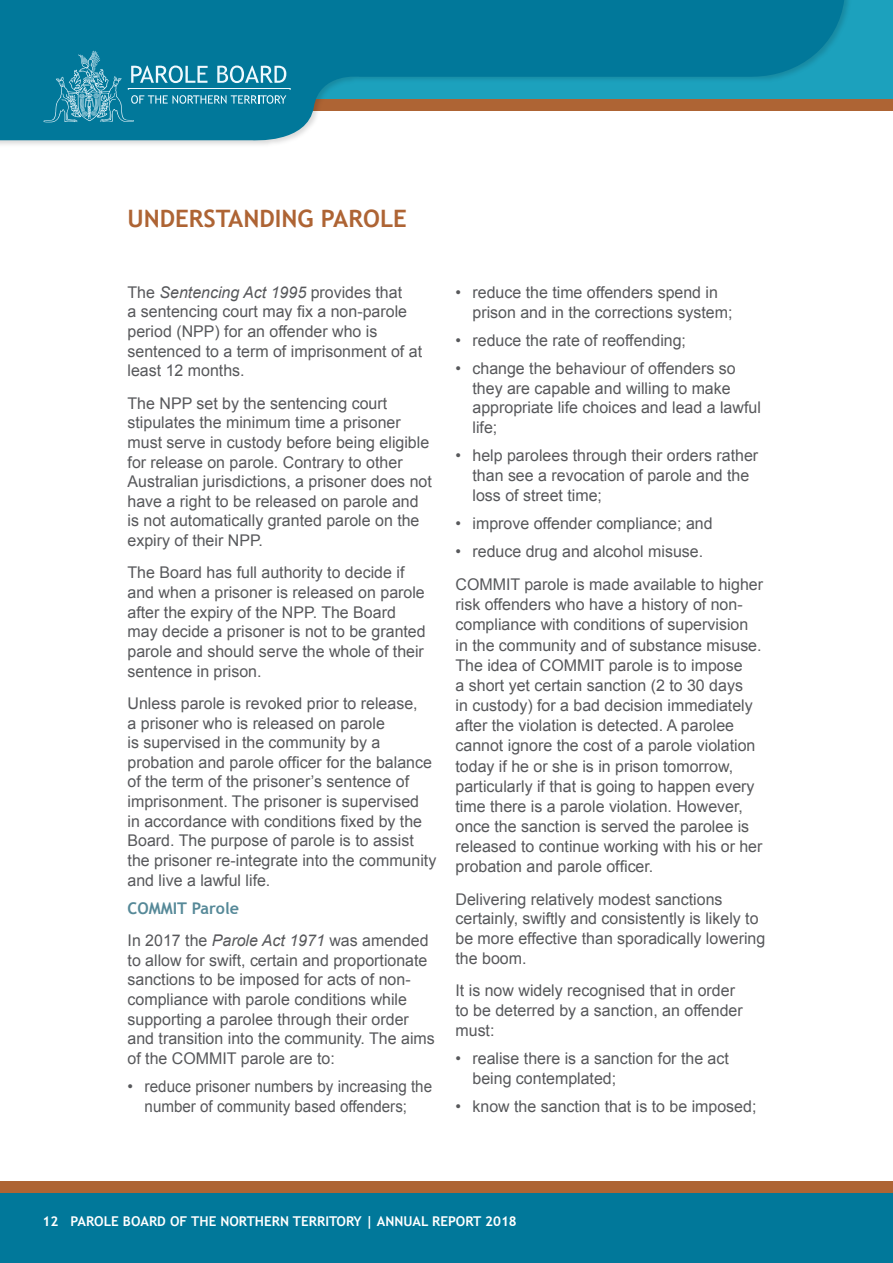
<style>
.page{position:relative;width:893px;height:1263px;background:#fff}
.page>*{position:absolute;margin:0;border:0;box-sizing:border-box;transform-origin:0 0}
.t1{font:700 24px "Trebuchet MS";color:#ae6434}
.t2{font:16.2px/19.6px "Arial";color:#57585b}
.t3{font:700 16.2px "Trebuchet MS";color:#568998}
.t4{font:700 13.5px "Trebuchet MS";color:#fff}
.s1{font-style:italic}
</style>
<div class="page">
<div style="left:0;top:0;width:893px;height:105px;background:#1ca1bd"></div>
<div style="left:0;top:99px;width:893px;height:11px;background:#ae6434"></div>
<svg style="left:0;top:0;width:844px;height:144px;fill:#01789a"></svg>
<svg style="left:43px;top:51px;width:248px;height:71px;background:#248ba8"></svg>
<div style="left:0;top:1185px;width:893px;height:78px;background:#01789a"></div>
<div style="left:0;top:1181px;width:893px;height:11px;background:#ae6434"></div>
<p class="t1" style="left:128px;top:204px;width:281px">UNDERSTANDING PAROLE</p>
<p class="t2" style="left:128px;top:282px;width:296px">The <span class="s1">Sentencing Act 1995</span> provides that<br>a sentencing court may fix a non-parole period (NPP) for an offender who is sentenced to a term of imprisonment of at least 12 months.</p>
<p class="t2" style="left:128px;top:393px;width:306px">The NPP set by the sentencing court stipulates the minimum time a prisoner must serve in custody before being eligible for release on parole. Contrary to other Australian jurisdictions, a prisoner does not have a right to be released on parole and is not automatically granted parole on the expiry of their NPP.</p>
<p class="t2" style="left:128px;top:563px;width:300px">The Board has full authority to decide if and when a prisoner is released on parole after the expiry of the NPP. The Board may decide a prisoner is not to be granted parole and should serve the whole of their sentence in prison.</p>
<p class="t2" style="left:128px;top:694px;width:310px">Unless parole is revoked prior to release,<br>a prisoner who is released on parole<br>is supervised in the community by a probation and parole officer for the balance of the term of the prisoner’s sentence of imprisonment. The prisoner is supervised<br>in accordance with conditions fixed by the Board. The purpose of parole is to assist the prisoner re-integrate into the community and live a lawful life.</p>
<p class="t3" style="left:128px;top:898px;width:113px">COMMIT Parole</p>
<p class="t2" style="left:128px;top:931px;width:309px">In 2017 the <span class="s1">Parole Act 1971</span> was amended to allow for swift, certain and proportionate sanctions to be imposed for acts of non&shy;compliance with parole conditions while supporting a parolee through their order and transition into the community. The aims of the COMMIT parole are to:</p>
<p class="t2" style="left:128px;top:1077px;width:306px;text-align:center">• reduce prisoner numbers by increasing the number of community based offenders;</p>
<p class="t2" style="left:472px;top:282px;width:261px;text-indent:-17px">• reduce the time offenders spend in prison and in the corrections system;</p>
<p class="t2" style="left:455px;top:330px;width:232px">• reduce the rate of reoffending;</p>
<p class="t2" style="left:472px;top:359px;width:290px;text-indent:-17px">• change the behaviour of offenders so they are capable and willing to make appropriate life choices and lead a lawful life;</p>
<p class="t2" style="left:472px;top:446px;width:287px;text-indent:-17px">• help parolees through their orders rather than see a revocation of parole and the loss of street time;</p>
<p class="t2" style="left:455px;top:514px;width:259px">• improve offender compliance; and</p>
<p class="t2" style="left:455px;top:542px;width:249px">• reduce drug and alcohol misuse.</p>
<p class="t2" style="left:455px;top:574px;width:309px;line-height:20.1px">COMMIT parole is made available to higher risk offenders who have a history of non&shy;compliance with conditions of supervision in the community and of substance misuse.<br>The idea of COMMIT parole is to impose<br>a short yet certain sanction (2 to 30 days<br>in custody) for a bad decision immediately after the violation is detected. A parolee cannot ignore the cost of a parole violation today if he or she is in prison tomorrow, particularly if that is going to happen every time there is a parole violation. However, once the sanction is served the parolee is released to continue working with his or her probation and parole officer.</p>
<p class="t2" style="left:455px;top:889px;width:311px">Delivering relatively modest sanctions certainly, swiftly and consistently is likely to be more effective than sporadically lowering the boom.</p>
<p class="t2" style="left:455px;top:981px;width:289px">It is now widely recognised that in order to be deterred by a sanction, an offender must:</p>
<p class="t2" style="left:472px;top:1049px;width:258px;text-indent:-17px">• realise there is a sanction for the act being contemplated;</p>
<p class="t2" style="left:455px;top:1097px;width:302px">• know the sanction that is to be imposed;</p>
<p class="t4" style="left:43px;top:1213px;width:476px">12 PAROLE BOARD OF THE NORTHERN TERRITORY | ANNUAL REPORT 2018</p>
</div>
